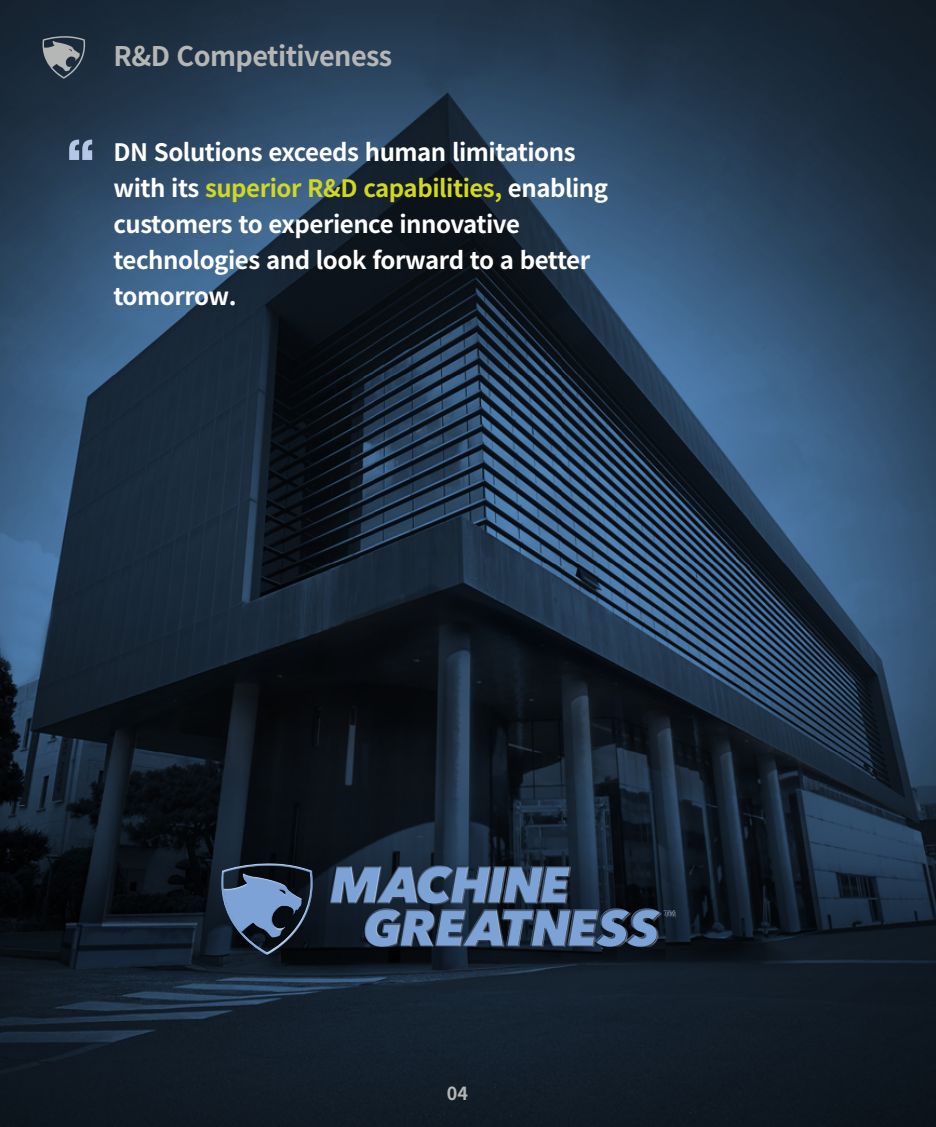
<style>
.page{position:relative;width:936px;height:1127px;background:#fff}
.page>*{position:absolute;margin:0;border:0;box-sizing:border-box;transform-origin:0 0}
.t1{font:700 27px "Noto Sans CJ Kkr";letter-spacing:-.02em;color:#b5b6b6}
.t2{font:700 24px/36px "Noto Sans CJ Kkr";letter-spacing:-.02em;color:#fff}
.t3{font:700 18px "Noto Sans KR";color:#b5b6b6}
.s1{color:#d1d723}
</style>
<div class="page">
<img style="left:0;top:0;width:935px;height:1127px">
<svg style="left:69px;top:140px;width:23px;height:20px"></svg>
<svg style="left:43px;top:33px;width:42px;height:46px;background:#57626b"></svg>
<div style="left:329px;top:864px;width:346px;height:82px;background:#000;opacity:.75"></div>
<svg style="left:221px;top:855px;width:92px;height:100px"></svg>
<div style="left:220px;top:862px;width:93px;height:91px;background:#fff;opacity:.75"></div>
<div style="left:223px;top:865px;width:91px;height:91px;background:#000;opacity:.75"></div>
<p class="t1" style="left:113px;top:41px;width:280px">R&amp;D Competitiveness</p>
<p class="t2" style="left:113px;top:134px;width:496px">DN Solutions exceeds human limitations with its <span class="s1">superior R&amp;D capabilities,</span> enabling customers to experience innovative technologies and look forward to a better tomorrow.</p>
<p class="t3" style="left:446px;top:1083px;width:23px">04</p>
</div>
